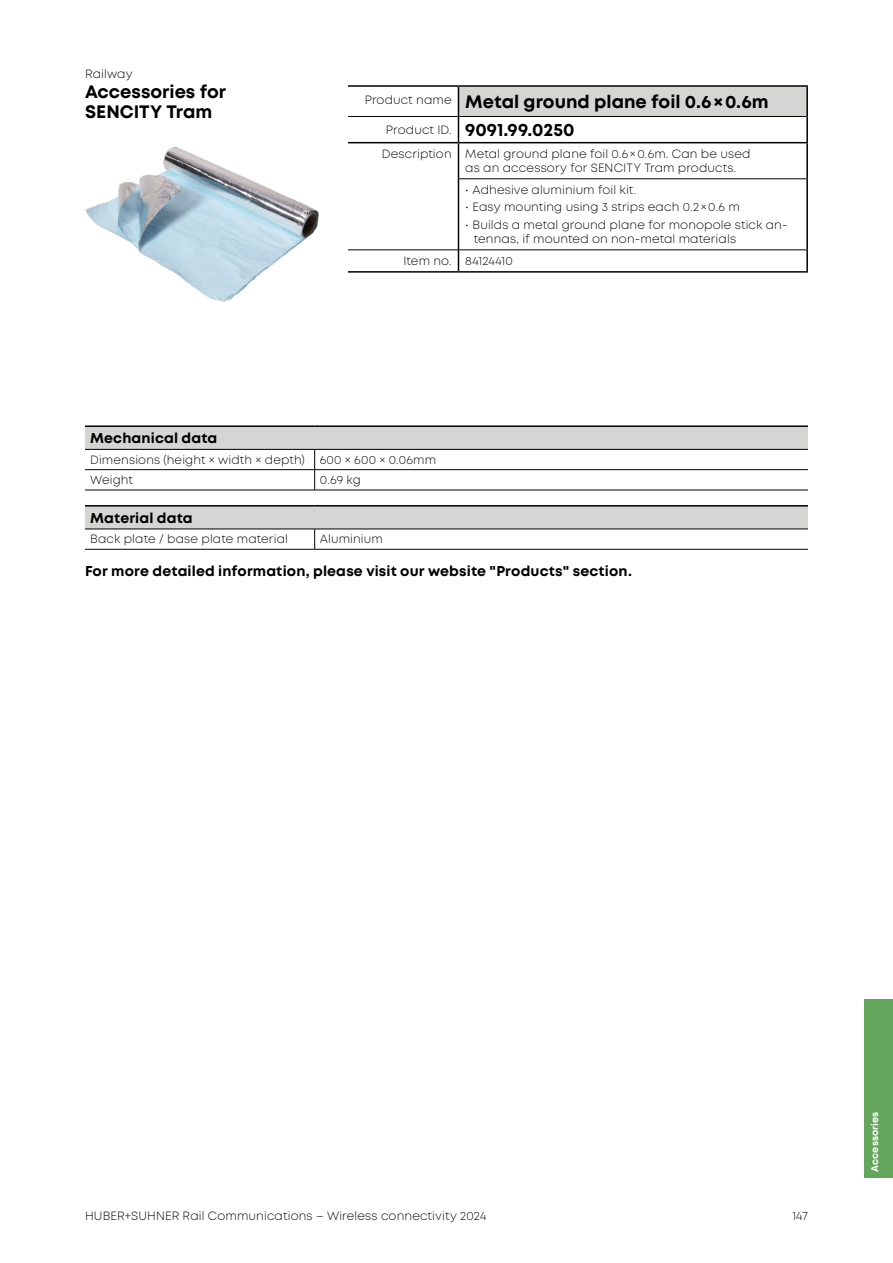
<style>
.page{position:relative;width:893px;height:1263px;background:#fff}
.page>*{position:absolute;margin:0;border:0;box-sizing:border-box;transform-origin:0 0}
.t1{font:700 18px/27.9px "Mont";color:#000}
.t2{font:700 14.25px "Mont";letter-spacing:.01em;color:#000}
.t3{font:300 12px/14.1px "Mont";letter-spacing:.01em;color:#000}
.t4{font:700 9.75px "Mont";color:#fff}
.s1{font-weight:300;font-size:12px}
</style>
<div class="page">
<div style="left:458px;top:86px;width:349px;height:30px;background:#d5d5d4"></div>
<hr style="left:348px;top:85px;width:110px;height:2px;background:#000">
<hr style="left:458px;top:85px;width:350px;height:2px;background:#000">
<hr style="left:806px;top:87px;width:2px;height:29px;background:#000">
<hr style="left:806px;top:143px;width:2px;height:36px;background:#000">
<hr style="left:348px;top:271px;width:110px;height:2px;background:#000">
<hr style="left:458px;top:271px;width:350px;height:2px;background:#000">
<hr style="left:806px;top:116px;width:2px;height:26px;background:#000">
<hr style="left:806px;top:179px;width:2px;height:71px;background:#000">
<hr style="left:806px;top:250px;width:2px;height:21px;background:#000">
<hr style="left:348px;top:142px;width:110px;height:1px;background:#000">
<hr style="left:458px;top:142px;width:350px;height:1px;background:#000">
<hr style="left:348px;top:116px;width:110px;height:1px;background:#000">
<hr style="left:459px;top:116px;width:347px;height:1px;background:#000">
<svg style="left:458px;top:87px;width:1px;height:55px"></svg>
<hr style="left:458px;top:143px;width:1px;height:36px;background:#000">
<hr style="left:458px;top:179px;width:1px;height:71px;background:#000">
<svg style="left:458px;top:251px;width:1px;height:20px"></svg>
<hr style="left:459px;top:179px;width:347px;height:1px;background:#000">
<hr style="left:348px;top:250px;width:110px;height:1px;background:#000">
<hr style="left:458px;top:250px;width:348px;height:1px;background:#000">
<div style="left:85px;top:426px;width:723px;height:23px;background:#d5d5d4"></div>
<svg style="left:314px;top:450px;width:1px;height:40px"></svg>
<hr style="left:85px;top:449px;width:230px;height:1px;background:#000">
<hr style="left:315px;top:449px;width:493px;height:1px;background:#000">
<hr style="left:85px;top:469px;width:230px;height:1px;background:#000">
<hr style="left:315px;top:469px;width:493px;height:1px;background:#000">
<hr style="left:85px;top:490px;width:230px;height:1px;background:#000">
<hr style="left:315px;top:490px;width:493px;height:1px;background:#000">
<hr style="left:85px;top:425px;width:230px;height:2px;background:#000">
<hr style="left:315px;top:425px;width:493px;height:2px;background:#000">
<div style="left:85px;top:506px;width:723px;height:23px;background:#d5d5d4"></div>
<svg style="left:314px;top:530px;width:1px;height:19px"></svg>
<hr style="left:85px;top:529px;width:230px;height:1px;background:#000">
<hr style="left:315px;top:529px;width:493px;height:1px;background:#000">
<hr style="left:85px;top:549px;width:230px;height:1px;background:#000">
<hr style="left:315px;top:549px;width:493px;height:1px;background:#000">
<hr style="left:85px;top:505px;width:230px;height:1px;background:#000">
<hr style="left:315px;top:505px;width:493px;height:1px;background:#000">
<img style="left:85px;top:147px;width:234px;height:155px">
<div style="left:865px;top:999px;width:28px;height:179px;background:#62a55b"></div>
<p class="t3" style="left:85px;top:66px;width:49px">Railway</p>
<h1 class="t1" style="left:85px;top:82px;width:143px;line-height:20.2px">Accessories for<br>SENCITY Tram</h1>
<h1 class="t1" style="left:386px;top:88px;width:384px;text-indent:-21px"><sup>Product</sup> <sup>name</sup> Metal ground plane foil 0.6×0.6m<br><span class="s1">Product ID.</span> 9091.99.0250</h1>
<p class="t3" style="left:465px;top:147px;width:287px;text-indent:-84px">Description Metal ground plane foil 0.6×0.6m. Can be used as an accessory for SENCITY Tram products.</p>
<p class="t3" style="left:465px;top:183px;width:172px">• Adhesive aluminium foil kit.</p>
<p class="t3" style="left:465px;top:200px;width:276px">• Easy mounting using 3 strips each 0.2×0.6 m</p>
<p class="t3" style="left:474px;top:218px;width:315px;text-indent:-9px">• Builds a metal ground plane for monopole stick an&shy;tennas, if mounted on non-metal materials</p>
<p class="t3" style="left:403px;top:254px;width:111px">Item no. 84124410</p>
<p class="t2" style="left:90px;top:429px;width:129px">Mechanical data</p>
<p class="t3" style="left:90px;top:453px;width:216px">Dimensions (height × width × depth)</p>
<p class="t3" style="left:320px;top:453px;width:118px">600 × 600 × 0.06mm</p>
<p class="t3" style="left:90px;top:473px;width:44px">Weight</p>
<p class="t3" style="left:320px;top:473px;width:42px">0.69 kg</p>
<p class="t2" style="left:90px;top:508px;width:104px">Material data</p>
<p class="t3" style="left:90px;top:532px;width:199px">Back plate / base plate material</p>
<p class="t3" style="left:320px;top:532px;width:65px">Aluminium</p>
<p class="t2" style="left:85px;top:561px;width:548px">For more detailed information, please visit our website "Products" section.</p>
<p class="t3" style="left:85px;top:1209px;width:403px">HUBER+SUHNER Rail Communications – Wireless connectivity 2024</p>
<p class="t3" style="left:792px;top:1209px;width:17px">147</p>
<p class="t4" style="left:868px;top:1171px;width:61px;rotate:-90deg">Accessories</p>
</div>
